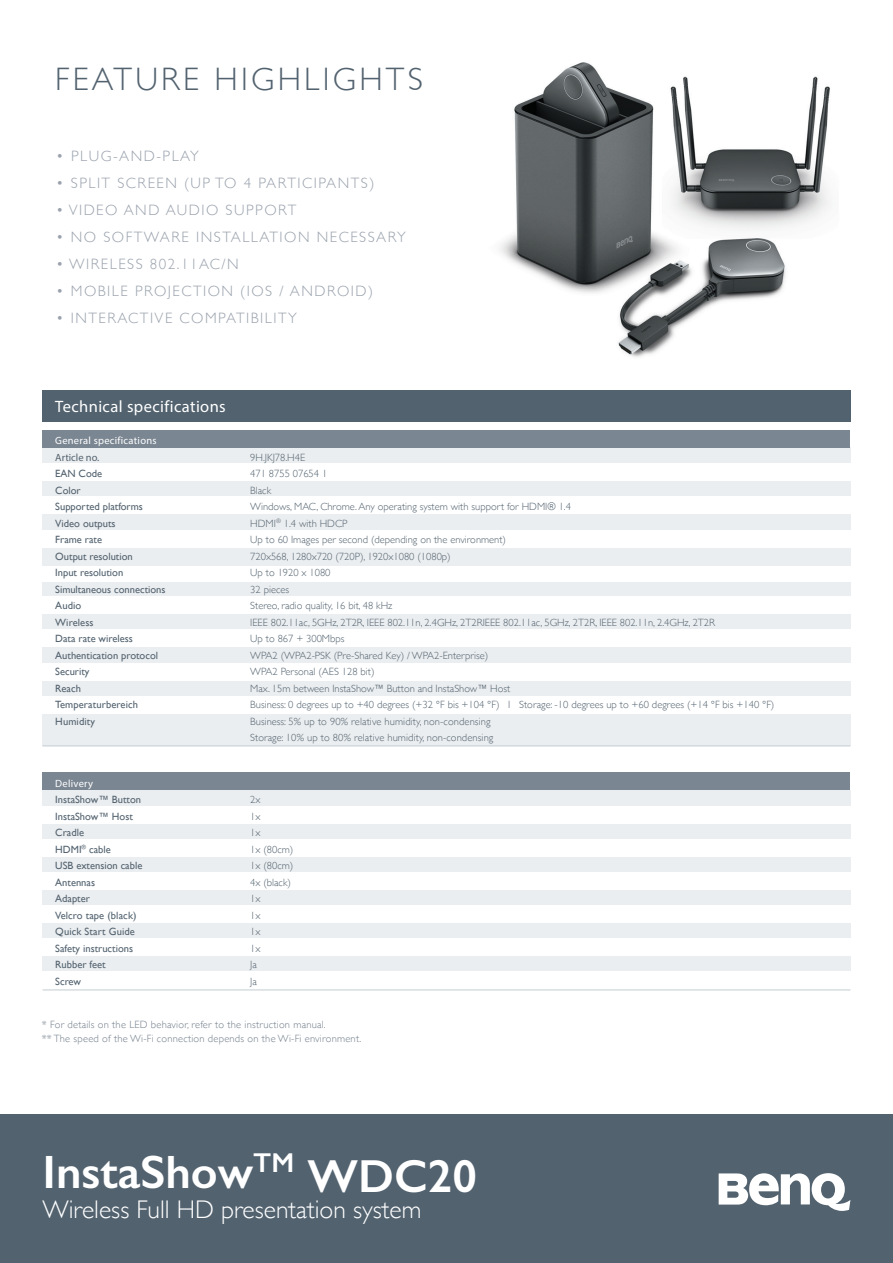
<style>
.page{position:relative;width:893px;height:1263px;background:#fff}
.page>*{position:absolute;margin:0;border:0;box-sizing:border-box;transform-origin:0 0}
.t1{font:600 46.95px "Gill Sans";color:#fff}
.t2{font:600 46.5px "Gill Sans";color:#fff}
.t3{font:300 32.4px "Gill Sans";letter-spacing:.1em;color:#52626f}
.t4{font:300 25.5px "Gill Sans";color:#fff}
.t5{font:16.5px "Myriad Pro";letter-spacing:.025em;color:#fff}
.t6{font:300 15px "Gill Sans";letter-spacing:.1em;color:#9aa2ad}
.t7{font:300 10.5px/16.5px "Gill Sans";color:#52626f}
.t8{font:10.5px "Gill Sans";color:#52626f}
.t9{font:300 10.5px/13.5px "Gill Sans";letter-spacing:.02em;color:#727f8b}
.t10{font:10.5px "Myriad Pro";letter-spacing:.025em;color:#fff}
.t11{font:10.5px "Myriad Pro";color:#52626f}
</style>
<div class="page">
<div style="left:0;top:1115px;width:893px;height:148px;background:#52626f"></div>
<svg style="left:719px;top:1173px;width:131px;height:38px"></svg>
<img style="left:500px;top:62px;width:330px;height:295px">
<div style="left:43px;top:390px;width:808px;height:31px;background:#52626f"></div>
<div style="left:43px;top:447px;width:808px;height:298px;background:#ebeef0"></div>
<div style="left:43px;top:566px;width:817px;height:15px;background:#fff"></div>
<div style="left:43px;top:463px;width:817px;height:18px;background:#fff"></div>
<div style="left:43px;top:430px;width:807px;height:17px;background:#7a8692"></div>
<div style="left:43px;top:629px;width:817px;height:18px;background:#fff"></div>
<div style="left:43px;top:663px;width:817px;height:17px;background:#fff"></div>
<div style="left:43px;top:696px;width:817px;height:18px;background:#fff"></div>
<div style="left:43px;top:530px;width:817px;height:17px;background:#fff"></div>
<div style="left:43px;top:596px;width:817px;height:18px;background:#fff"></div>
<div style="left:43px;top:496px;width:817px;height:18px;background:#fff"></div>
<hr style="left:43px;top:745px;width:807px;height:1px;background:#c4ccd2">
<div style="left:43px;top:790px;width:808px;height:199px;background:#ebeef0"></div>
<div style="left:43px;top:905px;width:817px;height:18px;background:#fff"></div>
<div style="left:43px;top:806px;width:817px;height:17px;background:#fff"></div>
<div style="left:43px;top:772px;width:807px;height:18px;background:#7a8692"></div>
<div style="left:43px;top:972px;width:817px;height:17px;background:#fff"></div>
<div style="left:43px;top:872px;width:817px;height:18px;background:#fff"></div>
<div style="left:43px;top:938px;width:817px;height:18px;background:#fff"></div>
<div style="left:43px;top:839px;width:817px;height:18px;background:#fff"></div>
<hr style="left:43px;top:989px;width:807px;height:1px;background:#c4ccd2">
<h3 class="t3" style="left:55px;top:54px;width:369px">FEATURE HIGHLIGHTS</h3>
<h3 class="t6" style="left:56px;top:144px;width:144px">• PLUG-AND-PLAY</h3>
<h3 class="t6" style="left:56px;top:171px;width:320px">• SPLIT SCREEN (UP TO 4 PARTICIPANTS)</h3>
<h3 class="t6" style="left:56px;top:198px;width:242px">• VIDEO AND AUDIO SUPPORT</h3>
<h3 class="t6" style="left:56px;top:225px;width:351px">• NO SOFTWARE INSTALLATION NECESSARY</h3>
<h3 class="t6" style="left:56px;top:252px;width:184px">• WIRELESS 802.11AC/N</h3>
<h3 class="t6" style="left:56px;top:279px;width:318px">• MOBILE PROJECTION (IOS / ANDROID)</h3>
<h3 class="t6" style="left:56px;top:306px;width:242px">• INTERACTIVE COMPATIBILITY</h3>
<h3 class="t5" style="left:55px;top:397px;width:172px">Technical specifications</h3>
<p class="t10" style="left:55px;top:434px;width:103px">General specifications</p>
<p class="t11" style="left:55px;top:451px;width:46px">Article no.</p>
<p class="t7" style="left:250px;top:448px;width:56px">9H.JKJ78.H4E</p>
<p class="t8" style="left:55px;top:467px;width:48px">EAN Code</p>
<p class="t7" style="left:250px;top:465px;width:79px">471 8755 07654 1</p>
<p class="t8" style="left:55px;top:484px;width:27px">Color</p>
<p class="t7" style="left:250px;top:481px;width:22px">Black</p>
<p class="t8" style="left:55px;top:500px;width:89px">Supported platforms</p>
<p class="t7" style="left:250px;top:498px;width:322px">Windows, MAC, Chrome. Any operating system with support for HDMI® 1.4</p>
<p class="t8" style="left:55px;top:517px;width:62px">Video outputs</p>
<p class="t7" style="left:250px;top:514px;width:99px">HDMI<sup>®</sup> 1.4 with HDCP</p>
<p class="t8" style="left:55px;top:533px;width:48px">Frame rate</p>
<p class="t7" style="left:250px;top:531px;width:257px">Up to 60 Images per second (depending on the environment)</p>
<p class="t8" style="left:55px;top:550px;width:79px">Output resolution</p>
<p class="t7" style="left:250px;top:547px;width:202px">720x568, 1280x720 (720P), 1920x1080 (1080p)</p>
<p class="t8" style="left:55px;top:566px;width:69px">Input resolution</p>
<p class="t7" style="left:250px;top:564px;width:82px">Up to 1920 x 1080</p>
<p class="t8" style="left:55px;top:583px;width:112px">Simultaneous connections</p>
<p class="t7" style="left:250px;top:580px;width:40px">32 pieces</p>
<p class="t8" style="left:55px;top:599px;width:28px">Audio</p>
<p class="t7" style="left:250px;top:597px;width:144px">Stereo, radio quality, 16 bit, 48 kHz</p>
<p class="t8" style="left:55px;top:616px;width:40px">Wireless</p>
<p class="t7" style="left:250px;top:613px;width:466px">IEEE 802.11ac, 5GHz, 2T2R, IEEE 802.11n, 2.4GHz, 2T2RIEEE 802.11ac, 5GHz, 2T2R, IEEE 802.11n, 2.4GHz, 2T2R</p>
<p class="t8" style="left:55px;top:632px;width:79px">Data rate wireless</p>
<p class="t7" style="left:250px;top:630px;width:96px">Up to 867 + 300Mbps</p>
<p class="t8" style="left:55px;top:649px;width:104px">Authentication protocol</p>
<p class="t7" style="left:250px;top:646px;width:240px">WPA2 (WPA2-PSK (Pre-Shared Key) / WPA2-Enterprise)</p>
<p class="t8" style="left:55px;top:665px;width:36px">Security</p>
<p class="t7" style="left:250px;top:663px;width:126px">WPA2 Personal (AES 128 bit)</p>
<p class="t8" style="left:55px;top:682px;width:27px">Reach</p>
<p class="t7" style="left:250px;top:679px;width:261px">Max. 15m between InstaShow™ Button and InstaShow™ Host</p>
<p class="t8" style="left:55px;top:698px;width:84px">Temperaturbereich</p>
<p class="t7" style="left:250px;top:696px;width:526px">Business: 0 degrees up to +40 degrees (+32 °F bis +104 °F) I Storage: -10 degrees up to +60 degrees (+14 °F bis +140 °F)</p>
<p class="t8" style="left:55px;top:715px;width:41px">Humidity</p>
<p class="t7" style="left:250px;top:712px;width:245px">Business: 5% up to 90% relative humidity, non-condensing<br>Storage: 10% up to 80% relative humidity, non-condensing</p>
<p class="t10" style="left:55px;top:777px;width:39px">Delivery</p>
<p class="t8" style="left:55px;top:793px;width:87px">InstaShow™ Button</p>
<p class="t7" style="left:250px;top:791px;width:12px">2x</p>
<p class="t8" style="left:55px;top:810px;width:79px">InstaShow™ Host</p>
<p class="t7" style="left:250px;top:807px;width:12px">1x</p>
<p class="t8" style="left:55px;top:826px;width:30px">Cradle</p>
<p class="t7" style="left:250px;top:824px;width:12px">1x</p>
<p class="t8" style="left:55px;top:843px;width:57px">HDMI<sup>®</sup> cable</p>
<p class="t7" style="left:250px;top:840px;width:45px">1x (80cm)</p>
<p class="t8" style="left:55px;top:859px;width:89px">USB extension cable</p>
<p class="t7" style="left:250px;top:857px;width:45px">1x (80cm)</p>
<p class="t8" style="left:55px;top:876px;width:41px">Antennas</p>
<p class="t7" style="left:250px;top:873px;width:42px">4x (black)</p>
<p class="t8" style="left:55px;top:892px;width:36px">Adapter</p>
<p class="t7" style="left:250px;top:890px;width:12px">1x</p>
<p class="t8" style="left:55px;top:909px;width:83px">Velcro tape (black)</p>
<p class="t7" style="left:250px;top:906px;width:12px">1x</p>
<p class="t8" style="left:55px;top:925px;width:81px">Quick Start Guide</p>
<p class="t7" style="left:250px;top:923px;width:12px">1x</p>
<p class="t8" style="left:55px;top:942px;width:79px">Safety instructions</p>
<p class="t7" style="left:250px;top:939px;width:12px">1x</p>
<p class="t8" style="left:55px;top:958px;width:52px">Rubber feet</p>
<p class="t7" style="left:250px;top:956px;width:8px">Ja</p>
<p class="t8" style="left:55px;top:975px;width:27px">Screw</p>
<p class="t7" style="left:250px;top:972px;width:8px">Ja</p>
<p class="t9" style="left:42px;top:1017px;width:321px">* For details on the LED behavior, refer to the instruction manual.<br>** The speed of the Wi-Fi connection depends on the Wi-Fi environment.</p>
<h1 class="t1" style="left:43px;top:1143px;width:253px">InstaShow<sup>TM</sup></h1>
<h3 class="t4" style="left:43px;top:1189px;width:380px">Wireless Full HD presentation system</h3>
<h2 class="t2" style="left:308px;top:1148px;width:171px">WDC20</h2>
</div>
